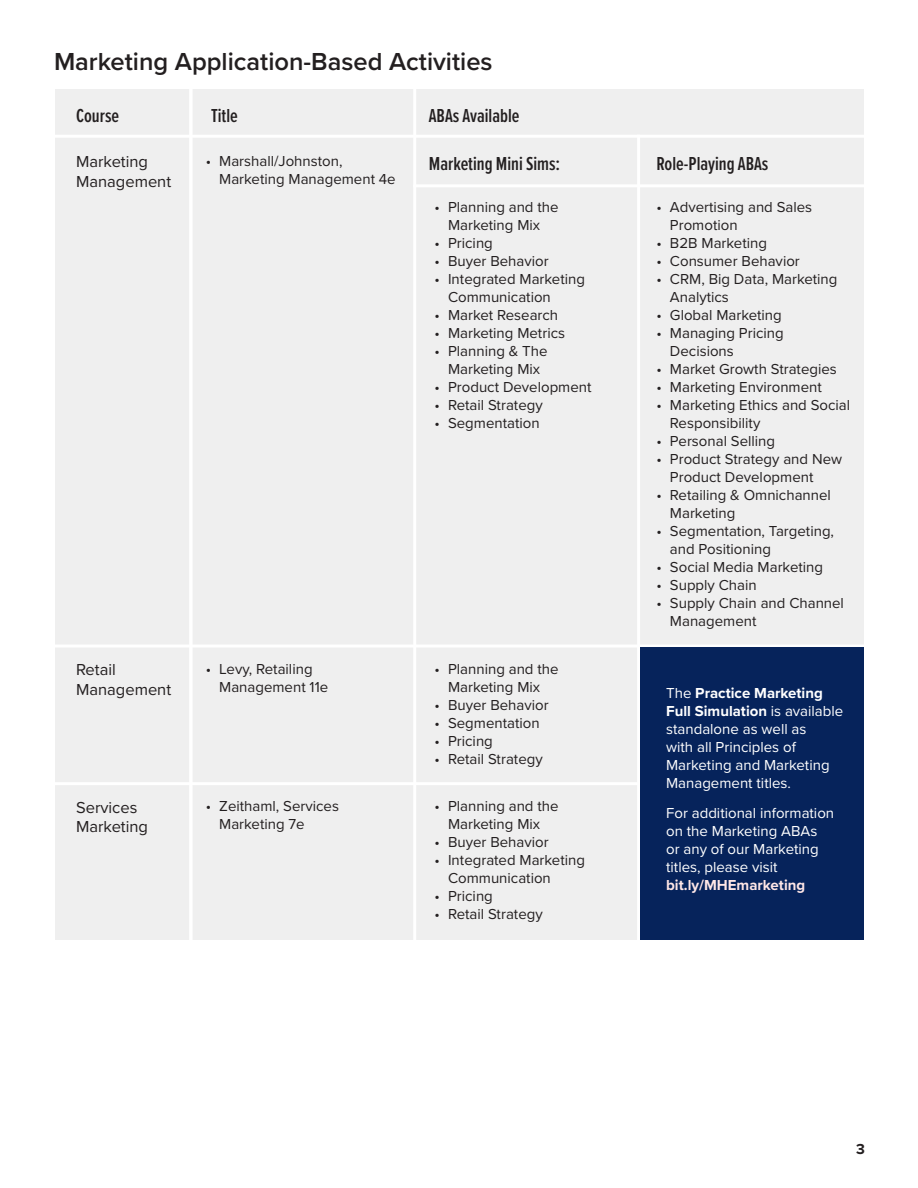
<style>
.page{position:relative;width:918px;height:1188px;background:#fff}
.page>*{position:absolute;margin:0;border:0;box-sizing:border-box;transform-origin:0 0}
.t1{font:600 25.5px "Proxima Nova";color:#231f20}
.t2{font:600 19.5px "Proxima Nova Ex Cn";color:#231f20}
.t3{font:16.5px/19.8px "Proxima Nova";color:#231f20}
.t4{font:15px/18px "Proxima Nova";color:#231f20}
.t5{font:15px/18px "Proxima Nova";color:#fff}
.t6{font:700 15px "Proxima Nova";color:#231f20}
.s1{font-weight:700}
.s2{font-weight:700;color:#ffe7e7}
</style>
<div class="page">
<div style="left:55px;top:89px;width:809px;height:851px;background:#efefef"></div>
<hr style="left:413px;top:81px;width:3px;height:1087px;background:#fff">
<hr style="left:46px;top:135px;width:818px;height:3px;background:#fff">
<hr style="left:413px;top:184px;width:466px;height:3px;background:#fff">
<hr style="left:189px;top:88px;width:3px;height:1046px;background:#fff">
<hr style="left:43px;top:645px;width:833px;height:3px;background:#fff">
<hr style="left:44px;top:782px;width:595px;height:3px;background:#fff">
<hr style="left:637px;top:135px;width:3px;height:1033px;background:#fff">
<div style="left:641px;top:648px;width:223px;height:292px;background:#06235b"></div>
<p class="t1" style="left:54px;top:42px;width:440px">Marketing Application-Based Activities</p>
<p class="t2" style="left:76px;top:101px;width:44px">Course</p>
<p class="t2" style="left:429px;top:149px;width:133px">Marketing Mini Sims:</p>
<p class="t2" style="left:211px;top:101px;width:28px">Title</p>
<p class="t2" style="left:429px;top:101px;width:92px">ABAs Available</p>
<p class="t3" style="left:76px;top:151px;width:97px">Marketing<br>Management</p>
<p class="t4" style="left:219px;top:151px;width:178px;text-indent:-14px">• Marshall/Johnston,<br>Marketing Management 4e</p>
<p class="t3" style="left:76px;top:659px;width:97px">Retail<br>Management</p>
<p class="t4" style="left:219px;top:660px;width:110px;text-indent:-14px">• Levy, Retailing<br>Management 11e</p>
<p class="t4" style="left:435px;top:198px;width:126px;text-align:center">• Planning and the<br>Marketing Mix</p>
<p class="t4" style="left:435px;top:234px;width:60px">• Pricing</p>
<p class="t4" style="left:435px;top:252px;width:116px">• Buyer Behavior</p>
<p class="t4" style="left:448px;top:270px;width:138px;text-indent:-14px">• Integrated Marketing<br>Communication</p>
<p class="t4" style="left:435px;top:306px;width:125px">• Market Research</p>
<p class="t4" style="left:435px;top:324px;width:132px">• Marketing Metrics</p>
<p class="t4" style="left:435px;top:342px;width:114px;text-align:center">• Planning &amp; The<br>Marketing Mix</p>
<p class="t4" style="left:435px;top:378px;width:158px">• Product Development</p>
<p class="t4" style="left:435px;top:396px;width:110px">• Retail Strategy</p>
<p class="t4" style="left:435px;top:414px;width:107px">• Segmentation</p>
<p class="t4" style="left:435px;top:660px;width:126px;text-align:center">• Planning and the<br>Marketing Mix</p>
<p class="t4" style="left:435px;top:696px;width:116px">• Buyer Behavior</p>
<p class="t4" style="left:435px;top:714px;width:107px">• Segmentation</p>
<p class="t4" style="left:435px;top:732px;width:60px">• Pricing</p>
<p class="t4" style="left:435px;top:750px;width:110px">• Retail Strategy</p>
<p class="t4" style="left:219px;top:797px;width:121px;text-indent:-14px">• Zeithaml, Services<br>Marketing 7e</p>
<p class="t3" style="left:76px;top:796px;width:74px">Services<br>Marketing</p>
<p class="t4" style="left:435px;top:797px;width:126px;text-align:center">• Planning and the<br>Marketing Mix</p>
<p class="t4" style="left:435px;top:833px;width:116px">• Buyer Behavior</p>
<p class="t4" style="left:448px;top:851px;width:138px;text-indent:-14px">• Integrated Marketing<br>Communication</p>
<p class="t4" style="left:435px;top:887px;width:60px">• Pricing</p>
<p class="t4" style="left:435px;top:905px;width:110px">• Retail Strategy</p>
<p class="t2" style="left:656px;top:149px;width:113px">Role-Playing ABAs</p>
<p class="t4" style="left:670px;top:198px;width:144px;text-indent:-14px">• Advertising and Sales<br>Promotion</p>
<p class="t4" style="left:656px;top:234px;width:112px">• B2B Marketing</p>
<p class="t4" style="left:656px;top:252px;width:145px">• Consumer Behavior</p>
<p class="t4" style="left:670px;top:270px;width:169px;text-indent:-14px">• CRM, Big Data, Marketing<br>Analytics</p>
<p class="t4" style="left:656px;top:306px;width:127px">• Global Marketing</p>
<p class="t4" style="left:670px;top:324px;width:115px;text-indent:-14px">• Managing Pricing<br>Decisions</p>
<p class="t4" style="left:656px;top:360px;width:182px">• Market Growth Strategies</p>
<p class="t4" style="left:656px;top:378px;width:167px">• Marketing Environment</p>
<p class="t4" style="left:670px;top:396px;width:182px;text-indent:-14px">• Marketing Ethics and Social<br>Responsibility</p>
<p class="t4" style="left:656px;top:432px;width:120px">• Personal Selling</p>
<p class="t4" style="left:670px;top:450px;width:174px;text-indent:-14px">• Product Strategy and New<br>Product Development</p>
<p class="t4" style="left:670px;top:486px;width:162px;text-indent:-14px">• Retailing &amp; Omnichannel<br>Marketing</p>
<p class="t4" style="left:670px;top:522px;width:166px;text-indent:-14px">• Segmentation, Targeting, and Positioning</p>
<p class="t4" style="left:656px;top:558px;width:168px">• Social Media Marketing</p>
<p class="t4" style="left:656px;top:576px;width:102px">• Supply Chain</p>
<p class="t4" style="left:670px;top:594px;width:176px;text-indent:-14px">• Supply Chain and Channel<br>Management</p>
<p class="t5" style="left:666px;top:684px;width:179px">The <span class="s1">Practice Marketing<br>Full Simulation</span> is available standalone as well as<br>with all Principles of<br>Marketing and Marketing<br>Management titles.</p>
<p class="t5" style="left:666px;top:803px;width:170px">For additional information on the Marketing ABAs or any of our Marketing titles, please visit <span class="s2">bit.ly/MHEmarketing</span></p>
<p class="t6" style="left:856px;top:1138px;width:10px">3</p>
</div>
